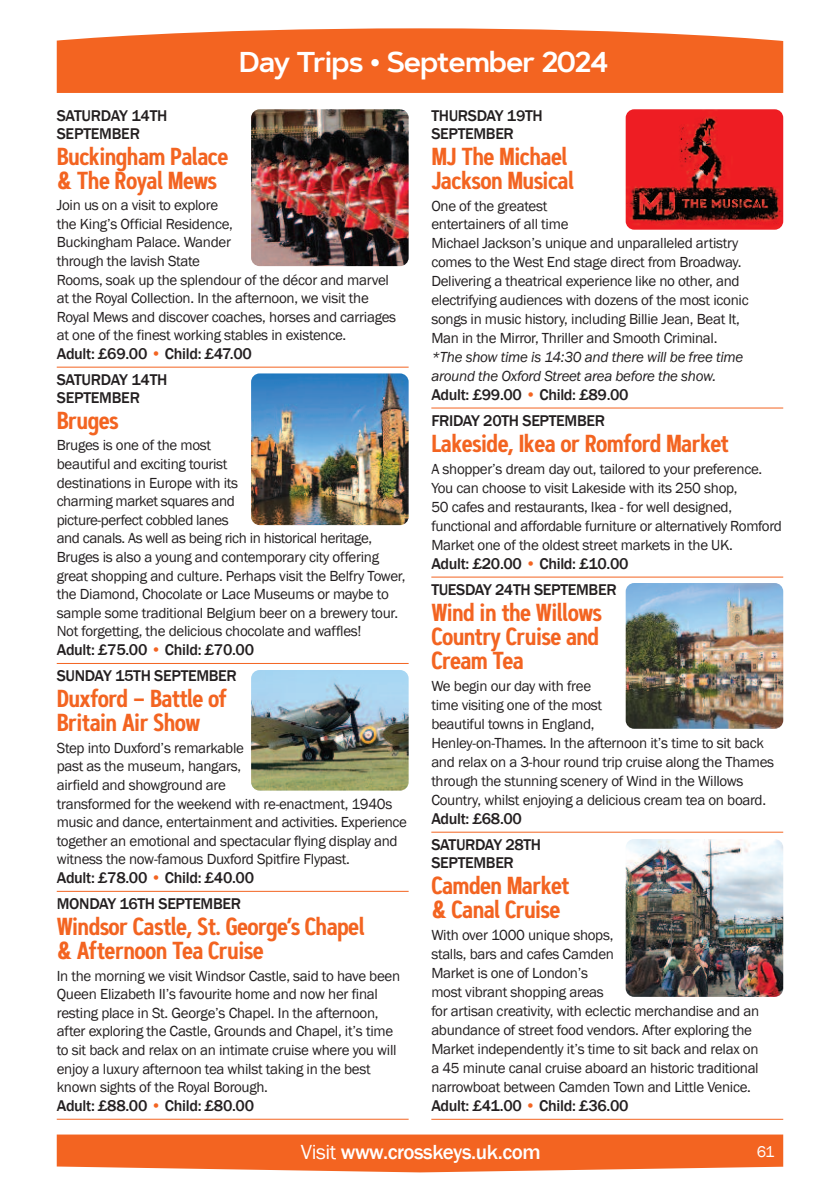
<style>
.page{position:relative;width:840px;height:1191px;background:#fff}
.page>*{position:absolute;margin:0;border:0;box-sizing:border-box;transform-origin:0 0}
.t1{font:600 28px "Artegra Sans";letter-spacing:-.04em;color:#fff}
.t2{font:600 24px/24px "Artegra Sans Condensed";letter-spacing:-.025em;color:#f36421}
.t3{font:500 21px "Franklin Gothic";color:#fff}
.t4{font:500 16px/26px "Franklin Gothic";letter-spacing:-.02em;color:#231f20}
.t5{font:16px "Franklin Gothic";color:#fff}
.t6{font:15px/18.6px "Franklin Gothic";letter-spacing:-.02em;color:#231f20}
.t7{font:italic 15px/19px "Franklin Gothic";letter-spacing:-.02em;color:#231f20}
.s1{color:#f36421}
.s2{font-weight:400}
</style>
<div class="page">
<svg style="left:57px;top:1134px;width:725px;height:38px;background:#f37032"></svg>
<svg style="left:57px;top:28px;width:725px;height:65px;background:#f36e2f"></svg>
<hr style="left:57px;top:367px;width:351px;height:1px;background:#f36421">
<hr style="left:57px;top:663px;width:351px;height:1px;background:#f36421">
<hr style="left:57px;top:891px;width:351px;height:1px;background:#f36421">
<hr style="left:57px;top:1118px;width:351px;height:1px;background:#f36421">
<hr style="left:431px;top:407px;width:351px;height:1px;background:#f36421">
<hr style="left:431px;top:576px;width:351px;height:1px;background:#f36421">
<hr style="left:431px;top:831px;width:351px;height:1px;background:#f36421">
<hr style="left:431px;top:1118px;width:351px;height:1px;background:#f36421">
<img style="left:625px;top:109px;width:157px;height:121px;border-radius:9px">
<img style="left:251px;top:109px;width:157px;height:157px;border-radius:9px">
<img style="left:251px;top:373px;width:157px;height:152px;border-radius:9px">
<img style="left:625px;top:583px;width:157px;height:146px;border-radius:9px">
<img style="left:251px;top:670px;width:157px;height:120px;border-radius:9px">
<img style="left:625px;top:839px;width:157px;height:158px;border-radius:9px">
<h1 class="t1" style="left:239px;top:45px;width:370px">Day Trips • September 2024</h1>
<p class="t4" style="left:57px;top:106px;width:112px;line-height:18px">SATURDAY 14TH<br>SEPTEMBER</p>
<h2 class="t2" style="left:57px;top:144px;width:173px">Buckingham Palace &amp; The Royal Mews</h2>
<p class="t6" style="left:57px;top:196px;width:341px">Join us on a visit to explore<br>the King’s Official Residence,<br>Buckingham Palace. Wander<br>through the lavish State<br>Rooms, soak up the splendour of the décor and marvel at the Royal Collection. In the afternoon, we visit the Royal Mews and discover coaches, horses and carriages at one of the finest working stables in existence.</p>
<p class="t4" style="left:57px;top:340px;width:196px">ADULT: £69.00 <span class="s1">•</span> CHILD: £47.00<br>SATURDAY 14TH</p>
<p class="t4" style="left:57px;top:384px;width:85px">SEPTEMBER</p>
<h2 class="t2" style="left:57px;top:408px;width:63px">Bruges</h2>
<p class="t6" style="left:57px;top:436px;width:350px">Bruges is one of the most<br>beautiful and exciting tourist<br>destinations in Europe with its<br>charming market squares and<br>picture-perfect cobbled lanes<br>and canals. As well as being rich in historical heritage, Bruges is also a young and contemporary city offering great shopping and culture. Perhaps visit the Belfry Tower, the Diamond, Chocolate or Lace Museums or maybe to sample some traditional Belgium beer on a brewery tour.<br>Not forgetting, the delicious chocolate and waffles!</p>
<p class="t4" style="left:57px;top:636px;width:199px">ADULT: £75.00 <span class="s1">•</span> CHILD: £70.00<br>SUNDAY 15TH SEPTEMBER</p>
<h2 class="t2" style="left:57px;top:687px;width:172px">Duxford – Battle of<br>Britain Air Show</h2>
<p class="t6" style="left:57px;top:738px;width:351px">Step into Duxford’s remarkable<br>past as the museum, hangars,<br>airfield and showground are<br>transformed for the weekend with re-enactment, 1940s music and dance, entertainment and activities. Experience together an emotional and spectacular flying display and witness the now-famous Duxford Spitfire Flypast.</p>
<p class="t4" style="left:57px;top:864px;width:199px">ADULT: £78.00 <span class="s1">•</span> CHILD: £40.00<br>MONDAY 16TH SEPTEMBER</p>
<h2 class="t2" style="left:57px;top:914px;width:309px">Windsor Castle, St. George’s Chapel &amp; Afternoon Tea Cruise</h2>
<p class="t6" style="left:57px;top:966px;width:345px">In the morning we visit Windsor Castle, said to have been Queen Elizabeth II’s favourite home and now her final resting place in St. George’s Chapel. In the afternoon, after exploring the Castle, Grounds and Chapel, it’s time to sit back and relax on an intimate cruise where you will enjoy a luxury afternoon tea whilst taking in the best known sights of the Royal Borough.</p>
<p class="t4" style="left:57px;top:1092px;width:199px">ADULT: £88.00 <span class="s1">•</span> CHILD: £80.00</p>
<p class="t4" style="left:431px;top:106px;width:113px;line-height:18px">THURSDAY 19TH<br>SEPTEMBER</p>
<h2 class="t2" style="left:431px;top:144px;width:144px">MJ The Michael<br>Jackson Musical</h2>
<p class="t6" style="left:431px;top:196px;width:319px">One of the greatest<br>entertainers of all time<br>Michael Jackson’s unique and unparalleled artistry comes to the West End stage direct from Broadway.<br>Delivering a theatrical experience like no other, and electrifying audiences with dozens of the most iconic songs in music history, including Billie Jean, Beat It, Man in the Mirror, Thriller and Smooth Criminal.</p>
<p class="t7" style="left:431px;top:347px;width:313px">*The show time is 14:30 and there will be free time around the Oxford Street area before the show.</p>
<p class="t4" style="left:431px;top:381px;width:199px">ADULT: £99.00 <span class="s1">•</span> CHILD: £89.00<br>FRIDAY 20TH SEPTEMBER</p>
<h2 class="t2" style="left:431px;top:431px;width:299px">Lakeside, Ikea or Romford Market</h2>
<p class="t6" style="left:431px;top:459px;width:352px">A shopper’s dream day out, tailored to your preference.<br>You can choose to visit Lakeside with its 250 shop,<br>50 cafes and restaurants, Ikea - for well designed, functional and affordable furniture or alternatively Romford Market one of the oldest street markets in the UK.</p>
<p class="t4" style="left:431px;top:550px;width:198px">ADULT: £20.00 <span class="s1">•</span> CHILD: £10.00<br>TUESDAY 24TH SEPTEMBER</p>
<h2 class="t2" style="left:431px;top:600px;width:172px;text-align:justify">Wind in the Willows Country Cruise and Cream Tea</h2>
<p class="t6" style="left:431px;top:676px;width:344px">We begin our day with free<br>time visiting one of the most<br>beautiful towns in England,<br>Henley-on-Thames. In the afternoon it’s time to sit back and relax on a 3-hour round trip cruise along the Thames through the stunning scenery of Wind in the Willows Country, whilst enjoying a delicious cream tea on board.</p>
<p class="t4" style="left:431px;top:805px;width:111px">ADULT: £68.00<br>SATURDAY 28TH</p>
<p class="t4" style="left:431px;top:849px;width:84px">SEPTEMBER</p>
<h2 class="t2" style="left:431px;top:873px;width:140px">Camden Market &amp; Canal Cruise</h2>
<p class="t6" style="left:431px;top:925px;width:329px">With over 1000 unique shops,<br>stalls, bars and cafes Camden<br>Market is one of London’s<br>most vibrant shopping areas<br>for artisan creativity, with eclectic merchandise and an abundance of street food vendors. After exploring the Market independently it’s time to sit back and relax on a 45 minute canal cruise aboard an historic traditional narrowboat between Camden Town and Little Venice.</p>
<p class="t4" style="left:431px;top:1092px;width:198px">ADULT: £41.00 <span class="s1">•</span> CHILD: £36.00</p>
<h3 class="t3" style="left:301px;top:1140px;width:241px"><span class="s2">Visit</span> WWW.CROSSKEYS.UK.COM</h3>
<p class="t5" style="left:756px;top:1142px;width:19px">61</p>
</div>
